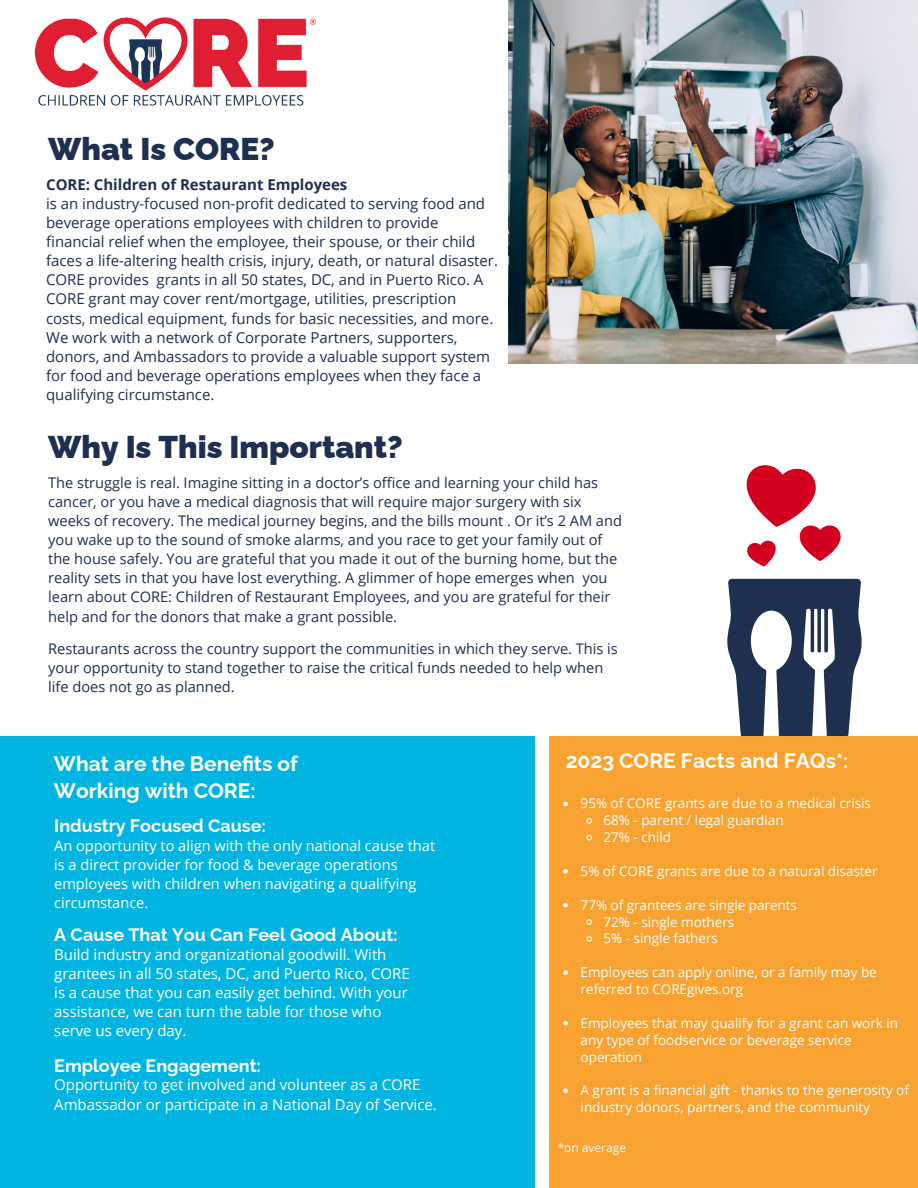
<style>
.page{position:relative;width:918px;height:1188px;background:#fff}
.page>*{position:absolute;margin:0;border:0;box-sizing:border-box;transform-origin:0 0}
.t1{font:900 31.5px "Raleway";color:#1e2f50}
.t2{font:700 21px/27px "Raleway";color:#fff}
.t3{font:700 18px "Raleway";color:#fff}
.t4{font:15px/19.2px "Open Sans";color:#1e2f50}
.t5{font:15px/19.2px "Open Sans";color:#fff}
.t6{font:700 15px "Open Sans";color:#1e2f50}
.t7{font:14.7px/19.2px "Open Sans";color:#1e2f50}
.t8{font:14.7px/19.2px "Open Sans";color:#fff}
.t9{font:13.5px/16.8px "Open Sans";color:#fff}
.t10{font:12px "Open Sans";color:#fff}
</style>
<div class="page">
<svg style="left:727px;top:465px;width:135px;height:271px"></svg>
<div style="left:0;top:736px;width:535px;height:452px;background:#00b5e2"></div>
<div style="left:549px;top:736px;width:369px;height:452px;background:#f8a231"></div>
<img style="left:509px;top:0;width:409px;height:363px">
<img style="left:34px;top:17px;width:283px;height:89px">
<svg style="left:563px;top:802px;width:5px;height:4px"></svg>
<svg style="left:586px;top:818px;width:6px;height:6px"></svg>
<svg style="left:586px;top:834px;width:6px;height:7px"></svg>
<svg style="left:563px;top:869px;width:5px;height:5px"></svg>
<svg style="left:563px;top:903px;width:5px;height:4px"></svg>
<svg style="left:586px;top:919px;width:6px;height:6px"></svg>
<svg style="left:586px;top:936px;width:6px;height:6px"></svg>
<svg style="left:563px;top:970px;width:5px;height:5px"></svg>
<svg style="left:563px;top:1021px;width:5px;height:5px"></svg>
<svg style="left:563px;top:1089px;width:5px;height:4px"></svg>
<p class="t1" style="left:48px;top:131px;width:228px">What Is CORE?</p>
<p class="t6" style="left:46px;top:174px;width:303px">CORE: Children of Restaurant Employees</p>
<p class="t4" style="left:46px;top:193px;width:453px">is an industry-focused non-profit dedicated to serving food and beverage operations employees with children to provide financial relief when the employee, their spouse, or their child faces a life-altering health crisis, injury, death, or natural disaster.<br>CORE provides grants in all 50 states, DC, and in Puerto Rico. A CORE grant may cover rent/mortgage, utilities, prescription costs, medical equipment, funds for basic necessities, and more.<br>We work with a network of Corporate Partners, supporters, donors, and Ambassadors to provide a valuable support system for food and beverage operations employees when they face a qualifying circumstance.</p>
<p class="t1" style="left:48px;top:428px;width:356px">Why Is This Important?</p>
<p class="t7" style="left:48px;top:472px;width:575px">The struggle is real. Imagine sitting in a doctor’s office and learning your child has cancer, or you have a medical diagnosis that will require major surgery with six weeks of recovery. The medical journey begins, and the bills mount . Or it’s 2 AM and you wake up to the sound of smoke alarms, and you race to get your family out of the house safely. You are grateful that you made it out of the burning home, but the reality sets in that you have lost everything. A glimmer of hope emerges when you learn about CORE: Children of Restaurant Employees, and you are grateful for their help and for the donors that make a grant possible.</p>
<p class="t7" style="left:48px;top:639px;width:571px">Restaurants across the country support the communities in which they serve. This is your opportunity to stand together to raise the critical funds needed to help when life does not go as planned.</p>
<p class="t2" style="left:54px;top:750px;width:246px">What are the Benefits of<br>Working with CORE:</p>
<p class="t2" style="left:566px;top:747px;width:284px">2023 CORE Facts and FAQs*:</p>
<p class="t9" style="left:581px;top:795px;width:292px">95% of CORE grants are due to a medical crisis</p>
<p class="t9" style="left:604px;top:812px;width:182px">68% - parent / legal guardian</p>
<p class="t9" style="left:604px;top:829px;width:69px">27% - child</p>
<p class="t9" style="left:581px;top:862px;width:299px">5% of CORE grants are due to a natural disaster</p>
<p class="t9" style="left:581px;top:896px;width:218px">77% of grantees are single parents</p>
<p class="t9" style="left:604px;top:913px;width:132px">72% - single mothers</p>
<p class="t9" style="left:604px;top:930px;width:116px">5% - single fathers</p>
<p class="t9" style="left:581px;top:964px;width:298px">Employees can apply online, or a family may be referred to COREgives.org</p>
<p class="t9" style="left:581px;top:1014px;width:319px">Employees that may qualify for a grant can work in any type of foodservice or beverage service operation</p>
<p class="t9" style="left:581px;top:1082px;width:330px">A grant is a financial gift - thanks to the generosity of industry donors, partners, and the community</p>
<p class="t3" style="left:54px;top:815px;width:213px">Industry Focused Cause:</p>
<p class="t8" style="left:54px;top:835px;width:382px">An opportunity to align with the only national cause that is a direct provider for food &amp; beverage operations employees with children when navigating a qualifying circumstance.</p>
<p class="t3" style="left:54px;top:924px;width:345px">A Cause That You Can Feel Good About:</p>
<p class="t5" style="left:54px;top:944px;width:334px">Build industry and organizational goodwill. With</p>
<p class="t5" style="left:54px;top:963px;width:357px">grantees in all 50 states, DC, and Puerto Rico, CORE is a cause that you can easily get behind. With your assistance, we can turn the table for those who serve us every day.</p>
<p class="t3" style="left:54px;top:1055px;width:208px">Employee Engagement:</p>
<p class="t5" style="left:54px;top:1075px;width:384px">Opportunity to get involved and volunteer as a CORE<br>Ambassador or participate in a National Day of Service.</p>
<p class="t10" style="left:558px;top:1139px;width:70px">*on average</p>
</div>
